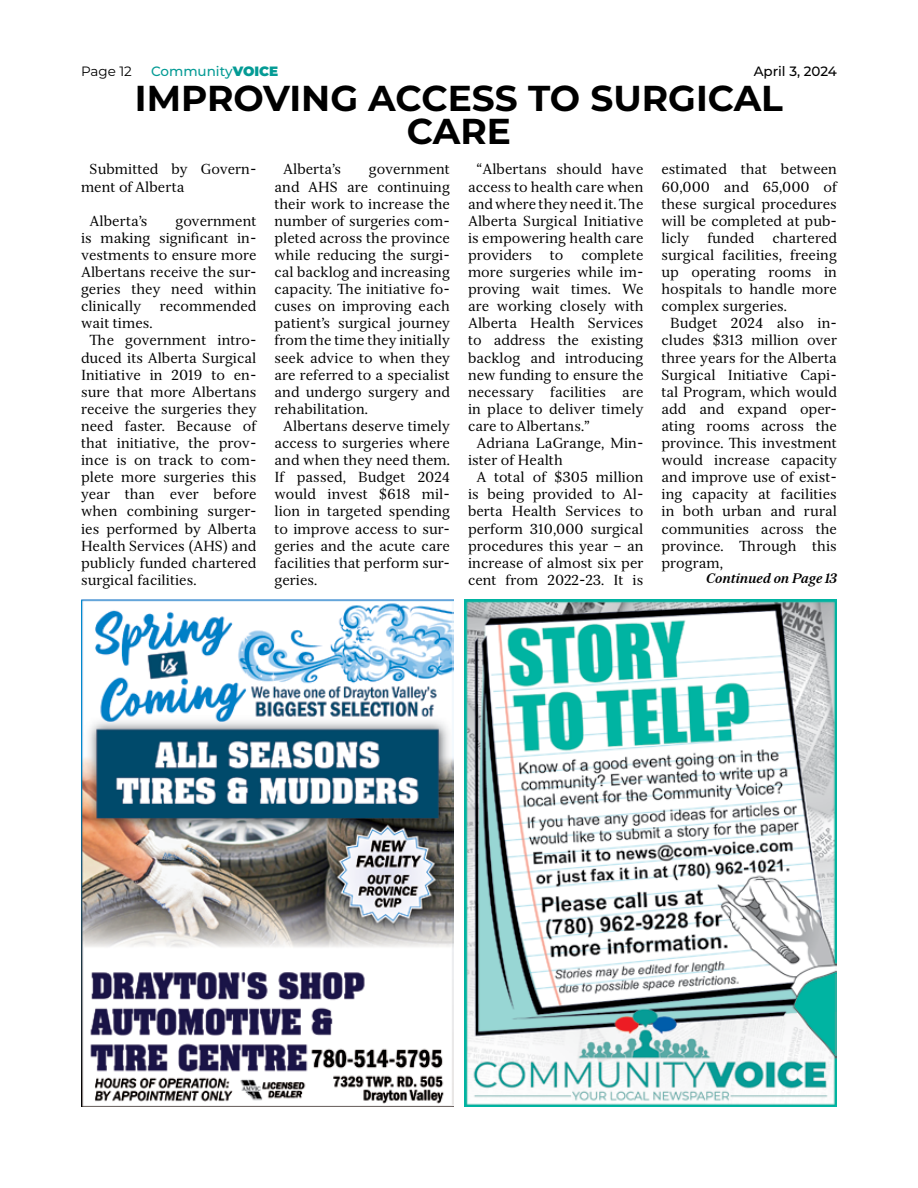
<style>
.page{position:relative;width:918px;height:1188px;background:#fff}
.page>*{position:absolute;margin:0;border:0;box-sizing:border-box;transform-origin:0 0}
.t1{font:700 36px/33px "Montserrat";color:#000;text-align:center}
.t2{font:14.25px/17.1px "Serif 12 Beta";color:#000;text-align:justify}
.t3{font:italic 700 13.5px "Serif 12 Beta";color:#000}
.t4{font:500 13.5px "Montserrat";color:#049b95}
.t5{font:500 13.5px "Montserrat";letter-spacing:-.005em;color:#000}
.t6{font:13.5px "Montserrat";color:#000}
.s1{font-weight:900}
</style>
<div class="page">
<img style="left:465px;top:599px;width:372px;height:508px">
<img style="left:81px;top:599px;width:373px;height:508px">
<p class="t6" style="left:81px;top:62px;width:52px">Page 12</p>
<p class="t4" style="left:151px;top:62px;width:129px">Community<span class="s1">VOICE</span></p>
<p class="t5" style="left:754px;top:62px;width:85px">April 3, 2024</p>
<h1 class="t1" style="left:135px;top:80px;width:650px">IMPROVING ACCESS TO SURGICAL<br>CARE</h1>
<p class="t2" style="left:81px;top:161px;width:177px;text-indent:9px">Submitted by Govern&shy;ment of Alberta</p>
<p class="t2" style="left:90px;top:212px;width:59px">Alberta’s</p>
<p class="t2" style="left:468px;top:161px;width:177px;text-indent:9px">“Albertans should have access to health care when and where they need it. The Alberta Surgical Initiative is empowering health care providers</p>
<p class="t2" style="left:283px;top:161px;width:59px">Alberta’s</p>
<p class="t2" style="left:662px;top:161px;width:177px">estimated that between 60,000 and 65,000 of these surgical procedures will be completed at pub&shy;licly</p>
<p class="t2" style="left:275px;top:161px;width:177px;text-indent:94px">government and AHS are continuing their work to increase the number of surgeries com&shy;pleted across the province while reducing the surgi&shy;cal backlog and increasing capacity. The initiative fo&shy;cuses on improving each patient’s surgical journey from the time they initially seek advice to when they are referred to a specialist and undergo surgery and rehabilitation.</p>
<p class="t2" style="left:275px;top:417px;width:177px;text-indent:9px">Albertans deserve timely access to surgeries where and when they need them.<br>If passed, Budget 2024 would invest $618 mil&shy;lion in targeted spending to improve access to sur&shy;geries and the acute care facilities that perform sur&shy;geries.</p>
<p class="t2" style="left:81px;top:212px;width:177px;text-indent:94px">government is making significant in&shy;vestments to ensure more Albertans receive the sur&shy;geries they need within clinically</p>
<p class="t2" style="left:662px;top:229px;width:177px;text-indent:111px">chartered surgical facilities, freeing up operating rooms in hospitals to handle more complex surgeries.</p>
<p class="t2" style="left:662px;top:315px;width:177px;text-indent:9px">Budget 2024 also in&shy;cludes $313 million over three years for the Alberta Surgical Initiative Capi&shy;tal Program, which would add and expand oper&shy;ating rooms across the province. This investment would increase capacity and improve use of exist&shy;ing capacity at facilities in both urban and rural communities across the province. Through this program,</p>
<p class="t3" style="left:706px;top:570px;width:133px">Continued on Page 13</p>
<p class="t2" style="left:707px;top:229px;width:49px">funded</p>
<p class="t2" style="left:468px;top:246px;width:177px;text-indent:113px">complete more surgeries while im&shy;proving wait times. We are working closely with Alberta Health Services to address the existing backlog and introducing new funding to ensure the necessary facilities are in place to deliver timely care to Albertans.”</p>
<p class="t2" style="left:468px;top:435px;width:177px;text-indent:9px">Adriana LaGrange, Min&shy;ister of Health</p>
<p class="t2" style="left:468px;top:469px;width:177px;text-indent:9px">A total of $305 million is being provided to Al&shy;berta Health Services to perform 310,000 surgical procedures this year – an increase of almost six per cent from 2022-23. It is</p>
<p class="t2" style="left:550px;top:246px;width:15px">to</p>
<p class="t2" style="left:160px;top:298px;width:98px">recommended</p>
<p class="t2" style="left:81px;top:315px;width:73px">wait times.</p>
<p class="t2" style="left:90px;top:332px;width:168px">The government intro-</p>
<p class="t2" style="left:81px;top:349px;width:177px">duced its Alberta Surgical</p>
<p class="t2" style="left:81px;top:366px;width:177px">Initiative in 2019 to en-</p>
<p class="t2" style="left:81px;top:383px;width:177px">sure that more Albertans</p>
<p class="t2" style="left:81px;top:400px;width:177px">receive the surgeries they</p>
<p class="t2" style="left:81px;top:417px;width:177px">need faster. Because of</p>
<p class="t2" style="left:81px;top:435px;width:177px">that initiative, the prov-</p>
<p class="t2" style="left:81px;top:452px;width:177px">ince is on track to com-</p>
<p class="t2" style="left:81px;top:469px;width:177px">plete more surgeries this</p>
<p class="t2" style="left:81px;top:486px;width:177px">year than ever before</p>
<p class="t2" style="left:81px;top:503px;width:177px">when combining surger-</p>
<p class="t2" style="left:81px;top:520px;width:177px">ies performed by Alberta</p>
<p class="t2" style="left:81px;top:537px;width:177px">Health Services (AHS) and</p>
<p class="t2" style="left:81px;top:554px;width:177px">publicly funded chartered</p>
<p class="t2" style="left:81px;top:571px;width:117px">surgical facilities.</p>
</div>
